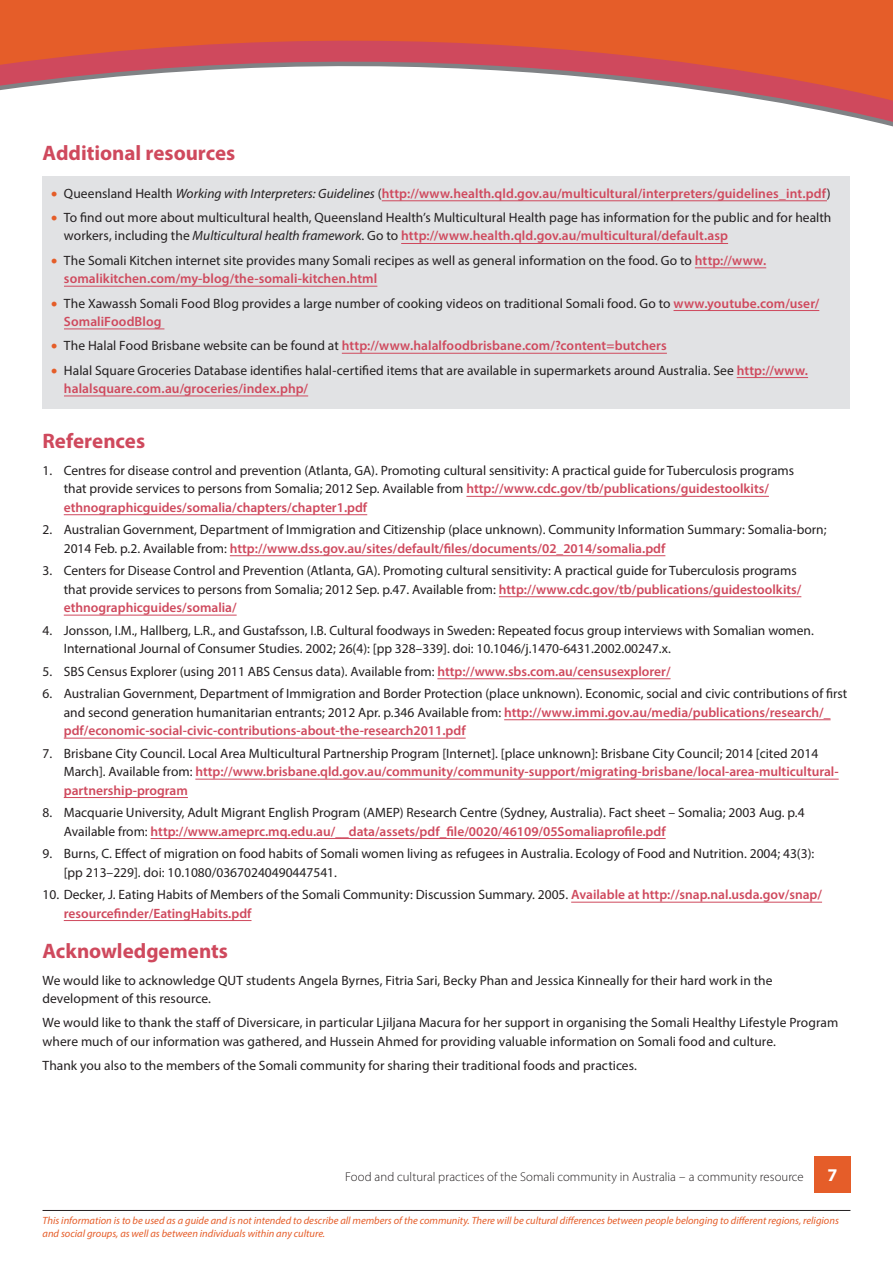
<style>
.page{position:relative;width:893px;height:1263px;background:#fff}
.page>*{position:absolute;margin:0;border:0;box-sizing:border-box;transform-origin:0 0}
.t1{font:700 21px "Myriad Pro";color:#cf495d}
.t2{font:700 18px "Myriad Pro";color:#fff}
.t3{font:13.5px/18.3px "Myriad Pro";color:#231f20}
.t4{font:600 13.5px "Myriad Pro";letter-spacing:.005em;color:#cf495d}
.t5{font:300 12.75px "Myriad Pro";color:#231f20}
.t6{font:italic 10.5px/12.6px "Myriad Pro";color:#e55d29}
.s1{color:#e55d29}
.s2{font-weight:400;color:#231f20}
.s3{font-weight:400;font-style:italic;color:#231f20}
.s4{font-style:italic}
.s5{font-weight:600;color:#cf495d}
</style>
<div class="page">
<div style="left:814px;top:1157px;width:36px;height:36px;background:#e55d29"></div>
<svg style="left:0;top:0;width:893px;height:127px"></svg>
<hr style="left:43px;top:1210px;width:807px;height:1px;background:#231f20">
<div style="left:43px;top:177px;width:807px;height:232px;background:#e1e2e4"></div>
<hr style="left:382px;top:200px;width:445px;height:1px;background:#cf495d">
<hr style="left:401px;top:243px;width:327px;height:1px;background:#cf495d">
<hr style="left:695px;top:267px;width:71px;height:1px;background:#cf495d">
<hr style="left:64px;top:286px;width:313px;height:1px;background:#cf495d">
<hr style="left:673px;top:310px;width:146px;height:1px;background:#cf495d">
<hr style="left:64px;top:329px;width:100px;height:1px;background:#cf495d">
<hr style="left:342px;top:353px;width:325px;height:1px;background:#cf495d">
<hr style="left:737px;top:377px;width:71px;height:1px;background:#cf495d">
<hr style="left:64px;top:396px;width:244px;height:1px;background:#cf495d">
<hr style="left:466px;top:496px;width:303px;height:1px;background:#cf495d">
<hr style="left:64px;top:514px;width:303px;height:1px;background:#cf495d">
<hr style="left:230px;top:555px;width:435px;height:1px;background:#cf495d">
<hr style="left:499px;top:596px;width:302px;height:1px;background:#cf495d">
<hr style="left:64px;top:615px;width:173px;height:1px;background:#cf495d">
<hr style="left:437px;top:678px;width:234px;height:1px;background:#cf495d">
<hr style="left:504px;top:719px;width:327px;height:1px;background:#cf495d">
<hr style="left:64px;top:738px;width:402px;height:1px;background:#cf495d">
<hr style="left:195px;top:779px;width:644px;height:1px;background:#cf495d">
<hr style="left:64px;top:797px;width:124px;height:1px;background:#cf495d">
<hr style="left:151px;top:838px;width:515px;height:1px;background:#cf495d">
<hr style="left:571px;top:902px;width:251px;height:1px;background:#cf495d">
<hr style="left:64px;top:920px;width:187px;height:1px;background:#cf495d">
<h1 class="t1" style="left:43px;top:140px;width:194px">Additional resources</h1>
<p class="t4" style="left:51px;top:185px;width:781px"><span class="s1">•</span> <span class="s2">Queensland Health</span> <span class="s3">Working with Interpreters: Guidelines</span> <span class="s2">(</span>http://www.health.qld.gov.au/multicultural/interpreters/guidelines_int.pdf<span class="s2">)</span></p>
<p class="t3" style="left:64px;top:208px;width:769px;text-indent:-13px"><span class="s1">•</span> To find out more about multicultural health, Queensland Health’s Multicultural Health page has information for the public and for health workers, including the <span class="s4">Multicultural health framework</span>. Go to <span class="s5">http://www.health.qld.gov.au/multicultural/default.asp</span></p>
<p class="t3" style="left:64px;top:251px;width:704px;text-indent:-13px"><span class="s1">•</span> The Somali Kitchen internet site provides many Somali recipes as well as general information on the food. Go to <span class="s5">http://www. somalikitchen.com/my-blog/the-somali-kitchen.html</span></p>
<p class="t3" style="left:64px;top:294px;width:757px;text-indent:-13px"><span class="s1">•</span> The Xawassh Somali Food Blog provides a large number of cooking videos on traditional Somali food. Go to <span class="s5">www.youtube.com/user/<br>SomaliFoodBlog</span></p>
<p class="t4" style="left:51px;top:337px;width:617px"><span class="s1">•</span> <span class="s2">The Halal Food Brisbane website can be found at</span> http://www.halalfoodbrisbane.com/?content=butchers</p>
<p class="t3" style="left:64px;top:361px;width:746px;text-indent:-13px"><span class="s1">•</span> Halal Square Groceries Database identifies halal-certified items that are available in supermarkets around Australia. See <span class="s5">http://www. halalsquare.com.au/groceries/index.php/</span></p>
<h1 class="t1" style="left:43px;top:427px;width:104px">References</h1>
<p class="t3" style="left:64px;top:461px;width:732px;text-indent:-21px">1. Centres for disease control and prevention (Atlanta, GA). Promoting cultural sensitivity: A practical guide for Tuberculosis programs that provide services to persons from Somalia; 2012 Sep. Available from <span class="s5">http://www.cdc.gov/tb/publications/guidestoolkits/ ethnographicguides/somalia/chapters/chapter1.pdf</span></p>
<p class="t3" style="left:64px;top:520px;width:764px;text-indent:-21px">2. Australian Government, Department of Immigration and Citizenship (place unknown). Community Information Summary: Somalia-born;<br>2014 Feb. p.2. Available from: <span class="s5">http://www.dss.gov.au/sites/default/files/documents/02_2014/somalia.pdf</span></p>
<p class="t3" style="left:64px;top:561px;width:739px;text-indent:-21px">3. Centers for Disease Control and Prevention (Atlanta, GA). Promoting cultural sensitivity: A practical guide for Tuberculosis programs that provide services to persons from Somalia; 2012 Sep. p.47. Available from: <span class="s5">http://www.cdc.gov/tb/publications/guidestoolkits/ ethnographicguides/somalia/</span></p>
<p class="t3" style="left:64px;top:621px;width:752px;text-indent:-21px">4. Jonsson, I.M., Hallberg, L.R., and Gustafsson, I.B. Cultural foodways in Sweden: Repeated focus group interviews with Somalian women.<br>International Journal of Consumer Studies. 2002; 26(4): [pp 328–339]. doi: 10.1046/j.1470-6431.2002.00247.x.</p>
<p class="t3" style="left:43px;top:662px;width:630px">5. SBS Census Explorer (using 2011 ABS Census data). Available from: <span class="s5">http://www.sbs.com.au/censusexplorer/</span></p>
<p class="t3" style="left:64px;top:684px;width:785px;text-indent:-21px">6. Australian Government, Department of Immigration and Border Protection (place unknown). Economic, social and civic contributions of first and second generation humanitarian entrants; 2012 Apr. p.346 Available from: <span class="s5">http://www.immi.gov.au/media/publications/research/_ pdf/economic-social-civic-contributions-about-the-research2011.pdf</span></p>
<p class="t3" style="left:64px;top:744px;width:776px;text-indent:-21px">7. Brisbane City Council. Local Area Multicultural Partnership Program [Internet]. [place unknown]: Brisbane City Council; 2014 [cited 2014<br>March]. Available from: <span class="s5">http://www.brisbane.qld.gov.au/community/community-support/migrating-brisbane/local-area-multicultural&shy;partnership-program</span></p>
<p class="t3" style="left:64px;top:803px;width:742px;text-indent:-21px">8. Macquarie University, Adult Migrant English Program (AMEP) Research Centre (Sydney, Australia). Fact sheet – Somalia; 2003 Aug. p.4<br>Available from: <span class="s5">http://www.ameprc.mq.edu.au/__data/assets/pdf_file/0020/46109/05Somaliaprofile.pdf</span></p>
<p class="t3" style="left:64px;top:844px;width:752px;text-indent:-21px">9. Burns, C. Effect of migration on food habits of Somali women living as refugees in Australia. Ecology of Food and Nutrition. 2004; 43(3): [pp 213–229]. doi: 10.1080/03670240490447541.</p>
<p class="t3" style="left:64px;top:885px;width:760px;text-indent:-21px">10. Decker, J. Eating Habits of Members of the Somali Community: Discussion Summary. 2005. <span class="s5">Available at http://snap.nal.usda.gov/snap/ resourcefinder/EatingHabits.pdf</span></p>
<h1 class="t1" style="left:43px;top:937px;width:187px">Acknowledgements</h1>
<p class="t3" style="left:43px;top:971px;width:731px">We would like to acknowledge QUT students Angela Byrnes, Fitria Sari, Becky Phan and Jessica Kinneally for their hard work in the development of this resource.</p>
<p class="t3" style="left:43px;top:1013px;width:797px">We would like to thank the staff of Diversicare, in particular Ljiljana Macura for her support in organising the Somali Healthy Lifestyle Program where much of our information was gathered, and Hussein Ahmed for providing valuable information on Somali food and culture.</p>
<p class="t3" style="left:43px;top:1056px;width:596px">Thank you also to the members of the Somali community for sharing their traditional foods and practices.</p>
<p class="t5" style="left:345px;top:1170px;width:460px">Food and cultural practices of the Somali community in Australia – a community resource</p>
<h2 class="t2" style="left:827px;top:1163px;width:11px">7</h2>
<p class="t6" style="left:43px;top:1214px;width:798px">This information is to be used as a guide and is not intended to describe all members of the community. There will be cultural differences between people belonging to different regions, religions and social groups, as well as between individuals within any culture.</p>
</div>
